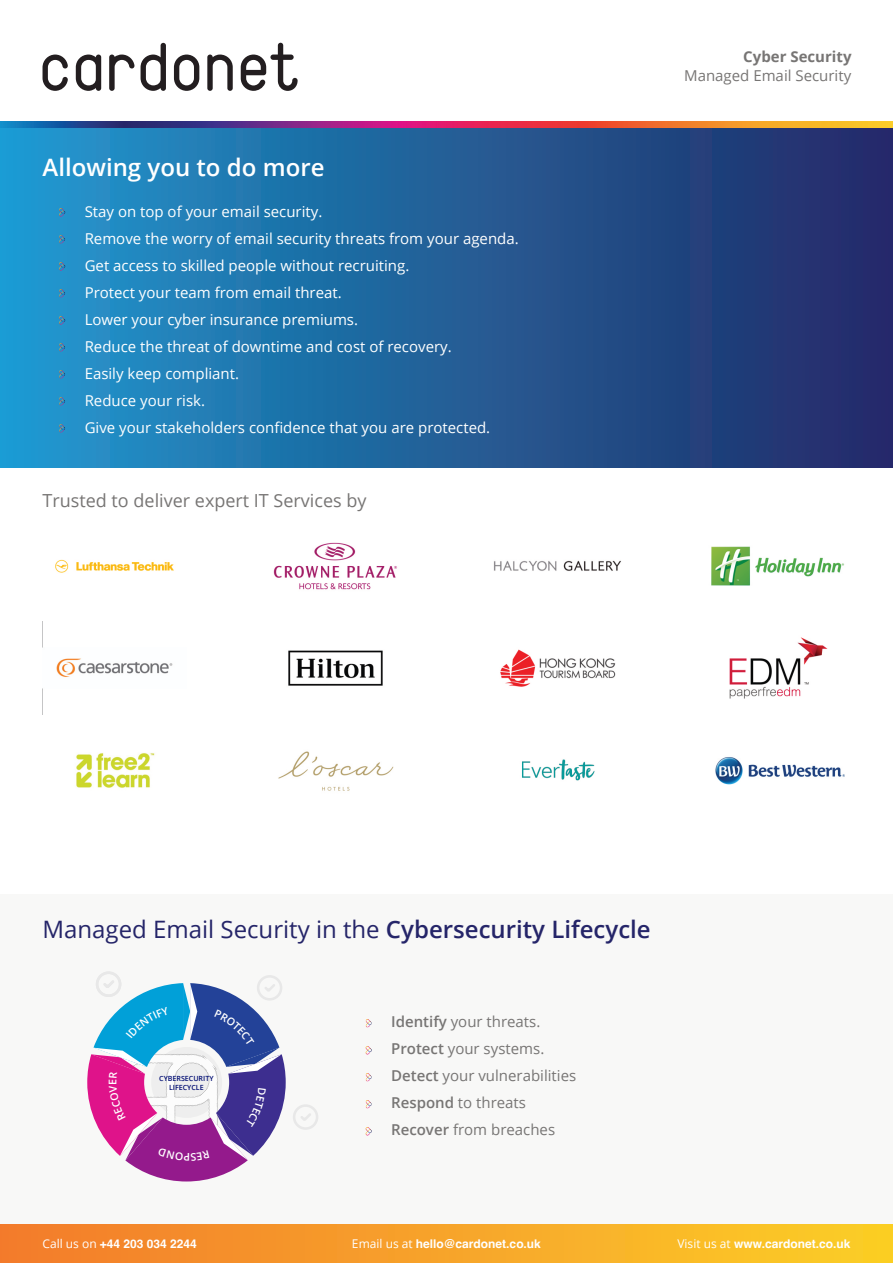
<style>
.page{position:relative;width:893px;height:1263px;background:#fff}
.page>*{position:absolute;margin:0;border:0;box-sizing:border-box;transform-origin:0 0}
.t1{font:24px "Open Sans";color:#252569}
.t2{font:600 24px "Open Sans";color:#fff}
.t3{font:18px "Open Sans";color:#777574}
.t4{font:15px/27px "Open Sans";color:#fff}
.t5{font:15px/27px "Open Sans";color:#777574}
.t6{font:700 15px "Open Sans";color:#777574}
.t7{font:700 12px "Helvetica";color:#fff}
.t8{font:600 10.65px "Open Sans";color:#fff}
.t9{font:600 7.05px/8.9px "Open Sans";color:#000c72;text-align:center}
.s1{font-weight:600}
.s2{font-family:"Open Sans";font-weight:400}
</style>
<div class="page">
<div style="left:0;top:894px;width:893px;height:330px;background:#f8f8f7"></div>
<div style="left:0;top:128px;width:893px;height:340px;background:linear-gradient(to right,#2099cf,#242765)"></div>
<svg style="left:59px;top:208px;width:7px;height:9px"></svg>
<svg style="left:59px;top:235px;width:7px;height:9px"></svg>
<svg style="left:59px;top:316px;width:7px;height:9px"></svg>
<svg style="left:59px;top:262px;width:7px;height:9px"></svg>
<svg style="left:59px;top:289px;width:7px;height:9px"></svg>
<svg style="left:59px;top:397px;width:7px;height:9px"></svg>
<svg style="left:59px;top:370px;width:7px;height:9px"></svg>
<svg style="left:59px;top:343px;width:7px;height:9px"></svg>
<svg style="left:59px;top:424px;width:7px;height:9px"></svg>
<svg style="left:366px;top:1073px;width:6px;height:9px"></svg>
<svg style="left:366px;top:1046px;width:6px;height:9px"></svg>
<svg style="left:366px;top:1100px;width:6px;height:9px"></svg>
<svg style="left:366px;top:1019px;width:6px;height:9px"></svg>
<svg style="left:366px;top:1127px;width:6px;height:9px"></svg>
<div style="left:0;top:1225px;width:893px;height:38px;background:linear-gradient(to right,#f37a2c,#fccf27)"></div>
<svg style="left:43px;top:55px;width:25px;height:36px"></svg>
<svg style="left:76px;top:55px;width:25px;height:36px"></svg>
<svg style="left:174px;top:55px;width:25px;height:36px"></svg>
<svg style="left:207px;top:55px;width:26px;height:36px"></svg>
<svg style="left:141px;top:43px;width:25px;height:48px"></svg>
<svg style="left:109px;top:55px;width:26px;height:36px"></svg>
<svg style="left:241px;top:43px;width:57px;height:48px"></svg>
<img style="left:0;top:122px;width:893px;height:6px">
<img style="left:273px;top:542px;width:124px;height:48px">
<img style="left:715px;top:757px;width:130px;height:28px">
<img style="left:711px;top:546px;width:133px;height:40px">
<img style="left:278px;top:751px;width:116px;height:40px">
<img style="left:288px;top:650px;width:95px;height:36px">
<img style="left:42px;top:621px;width:131px;height:94px">
<img style="left:522px;top:759px;width:73px;height:22px">
<img style="left:76px;top:753px;width:79px;height:35px">
<img style="left:494px;top:560px;width:127px;height:11px">
<img style="left:500px;top:649px;width:116px;height:38px">
<img style="left:55px;top:559px;width:119px;height:14px">
<img style="left:729px;top:637px;width:99px;height:62px">
<svg style="left:293px;top:1104px;width:25px;height:26px"></svg>
<svg style="left:87px;top:971px;width:199px;height:210px"></svg>
<p class="t6" style="left:743px;top:50px;width:110px">Cyber Security</p>
<h1 class="t2" style="left:43px;top:158px;width:283px">Allowing you to do more</h1>
<p class="t4" style="left:85px;top:199px;width:436px">Stay on top of your email security.<br>Remove the worry of email security threats from your agenda.<br>Get access to skilled people without recruiting.<br>Protect your team from email threat.<br>Lower your cyber insurance premiums.<br>Reduce the threat of downtime and cost of recovery.<br>Easily keep compliant.<br>Reduce your risk.<br>Give your stakeholders confidence that you are protected.</p>
<p class="t3" style="left:43px;top:493px;width:326px">Trusted to deliver expert IT Services by</p>
<p class="t5" style="left:684px;top:64px;width:169px">Managed Email Security</p>
<h1 class="t1" style="left:43px;top:919px;width:610px">Managed Email Security in the <span class="s1">Cybersecurity Lifecycle</span></h1>
<p class="t8" style="left:108px;top:1085px;width:7px;rotate:-90deg">E</p>
<p class="t9" style="left:159px;top:1075px;width:56px">CYBERSECURITY<br>LIFECYCLE</p>
<p class="t5" style="left:391px;top:1010px;width:187px"><span class="s1">Identify</span> your threats.<br><span class="s1">Protect</span> your systems.<br><span class="s1">Detect</span> your vulnerabilities<br><span class="s1">Respond</span> to threats<br><span class="s1">Recover</span> from breaches</p>
<p class="t7" style="left:43px;top:1239px;width:156px"><span class="s2">Call us on</span> +44 203 034 2244</p>
<p class="t7" style="left:352px;top:1239px;width:190px"><span class="s2">Email us at</span> hello@cardonet.co.uk</p>
<p class="t7" style="left:677px;top:1239px;width:174px"><span class="s2">Visit us at</span> www.cardonet.co.uk</p>
</div>
